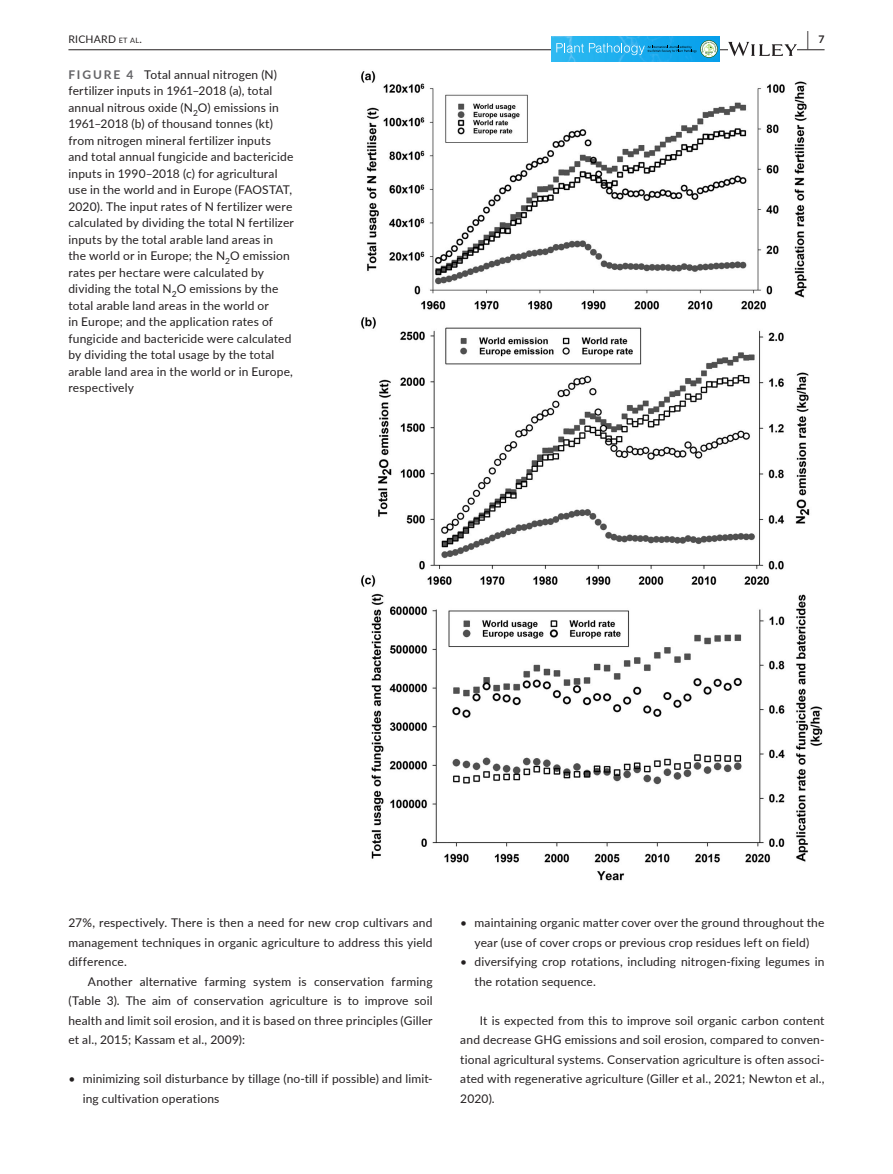
<style>
.page{position:relative;width:893px;height:1174px;background:#fff}
.page>*{position:absolute;margin:0;border:0;box-sizing:border-box;transform-origin:0 0}
.t1{font:700 19.5px "Lato";color:#231f20;scale:.43 1}
.t2{font:12px/16.5px "Lato";letter-spacing:.015em;color:#231f20;text-align:justify}
.t3{font:10.5px "Lato";letter-spacing:.02em;color:#231f20}
.s1{font-size:7.35px}
.s2{font-weight:700;color:#636366}
</style>
<div class="page">
<hr style="left:68px;top:49px;width:756px;height:1px;background:#231f20">
<img style="left:552px;top:36px;width:168px;height:26px">
<svg style="left:700px;top:40px;width:18px;height:18px"></svg>
<svg style="left:701px;top:41px;width:16px;height:16px"></svg>
<svg style="left:556px;top:42px;width:161px;height:14px"></svg>
<svg style="left:728px;top:42px;width:69px;height:14px"></svg>
<img style="left:361px;top:71px;width:462px;height:810px">
<p class="t3" style="left:68px;top:31px;width:75px">RICHARD <span class="s1">et al</span>.</p>
<h1 class="t1" style="left:807px;top:25px;width:43px">| <sup>7</sup></h1>
<p class="t2" style="left:68px;top:66px;width:227px;text-align:left"><span class="s2">FIGURE 4</span> Total annual nitrogen (N) fertilizer inputs in 1961–2018 (a), total annual nitrous oxide (N<sub>2</sub>O) emissions in 1961–2018 (b) of thousand tonnes (kt) from nitrogen mineral fertilizer inputs<br>and total annual fungicide and bactericide inputs in 1990–2018 (c) for agricultural use in the world and in Europe (FAOSTAT, 2020). The input rates of N fertilizer were calculated by dividing the total N fertilizer inputs by the total arable land areas in the world or in Europe; the N<sub>2</sub>O emission rates per hectare were calculated by dividing the total N<sub>2</sub>O emissions by the total arable land areas in the world or<br>in Europe; and the application rates of fungicide and bactericide were calculated by dividing the total usage by the total arable land area in the world or in Europe, respectively</p>
<p class="t2" style="left:68px;top:912px;width:366px;line-height:19.5px">27%, respectively. There is then a need for new crop cultivars and management techniques in organic agriculture to address this yield difference.</p>
<p class="t2" style="left:68px;top:971px;width:366px;line-height:19.5px;text-indent:20px">Another alternative farming system is conservation farming (Table 3). The aim of conservation agriculture is to improve soil health and limit soil erosion, and it is based on three principles (Giller et al., 2015; Kassam et al., 2009):</p>
<p class="t2" style="left:83px;top:1068px;width:351px;line-height:19.5px;text-indent:-14px">• minimizing soil disturbance by tillage (no-till if possible) and limit&shy;ing cultivation operations</p>
<p class="t2" style="left:460px;top:912px;width:366px;line-height:19.5px;text-align:center">• maintaining organic matter cover over the ground throughout the year (use of cover crops or previous crop residues left on field)</p>
<p class="t2" style="left:475px;top:951px;width:351px;line-height:19.5px;text-indent:-14px">• diversifying crop rotations, including nitrogen-fixing legumes in the rotation sequence.</p>
<p class="t2" style="left:460px;top:1010px;width:366px;line-height:19.5px;text-indent:20px">It is expected from this to improve soil organic carbon content and decrease GHG emissions and soil erosion, compared to conven&shy;tional agricultural systems. Conservation agriculture is often associ&shy;ated with regenerative agriculture (Giller et al., 2021; Newton et al., 2020).</p>
</div>
